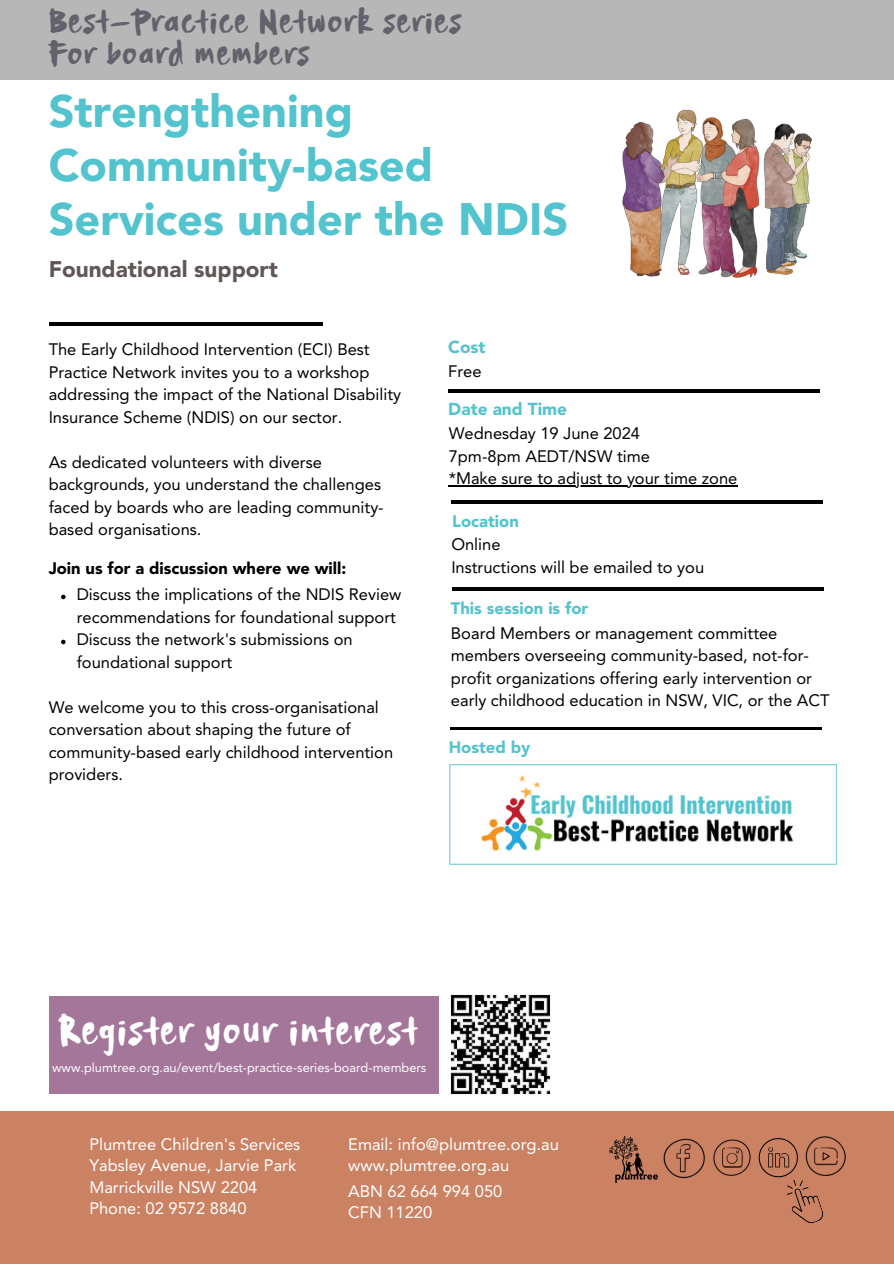
<style>
.page{position:relative;width:894px;height:1264px;background:#fff}
.page>*{position:absolute;margin:0;border:0;box-sizing:border-box;transform-origin:0 0}
.t1{font:900 45px/54px "Avenir LT Std";color:#53c3ce}
.t2{font:28.5px "Ashleigh Steel";color:#fff}
.t3{font:24px/32.7px "Ashleigh Steel";color:#62626c}
.t4{font:900 22.5px "Avenir LT Std";color:#605857}
.t5{font:900 17.25px "Avenir LT Std";color:#53c3ce}
.t6{font:900 16.65px "Avenir LT Std";color:#53c3ce}
.t7{font:16.5px/22.5px "Avenir LT Std";color:#000}
.t8{font:16.5px/21.5px "Avenir LT Std";color:#fff}
.t9{font:900 16.5px "Avenir LT Std";color:#000}
.t10{font:12.75px "Avenir LT Std";color:#fff}
</style>
<div class="page">
<div style="left:0;top:0;width:893px;height:80px;background:#b7b7b7"></div>
<hr style="left:49px;top:323px;width:273px;height:2px;background:#000">
<div style="left:0;top:1110px;width:893px;height:153px;background:#cb8263"></div>
<div style="left:49px;top:996px;width:390px;height:97px;background:#a3769a"></div>
<img style="left:622px;top:109px;width:190px;height:169px">
<img style="left:758px;top:1138px;width:40px;height:40px">
<img style="left:663px;top:1138px;width:42px;height:41px">
<img style="left:805px;top:1136px;width:41px;height:40px">
<img style="left:713px;top:1139px;width:38px;height:37px">
<svg style="left:787px;top:1180px;width:36px;height:44px"></svg>
<img style="left:609px;top:1136px;width:48px;height:46px">
<hr style="left:448px;top:389px;width:371px;height:3px;background:#000">
<hr style="left:456px;top:485px;width:281px;height:1px;background:#000">
<hr style="left:451px;top:501px;width:371px;height:2px;background:#000">
<hr style="left:452px;top:587px;width:371px;height:3px;background:#000">
<img style="left:449px;top:765px;width:387px;height:99px">
<hr style="left:450px;top:727px;width:370px;height:3px;background:#000">
<img style="left:450px;top:994px;width:101px;height:101px">
<svg style="left:61px;top:594px;width:5px;height:5px"></svg>
<svg style="left:61px;top:639px;width:5px;height:5px"></svg>
<p class="t3" style="left:49px;top:6px;width:415px">Best-Practice Network series<br>For board members</p>
<h4 class="t1" style="left:49px;top:89px;width:521px">Strengthening<br>Community-based<br>Services under the NDIS</h4>
<h5 class="t4" style="left:49px;top:259px;width:231px">Foundational support</h5>
<h5 class="t7" style="left:49px;top:340px;width:354px">The Early Childhood Intervention (ECI) Best Practice Network invites you to a workshop addressing the impact of the National Disability Insurance Scheme (NDIS) on our sector.</h5>
<h5 class="t7" style="left:49px;top:452px;width:336px">As dedicated volunteers with diverse backgrounds, you understand the challenges faced by boards who are leading community&shy;based organisations.</h5>
<h5 class="t9" style="left:49px;top:561px;width:299px">Join us for a discussion where we will:</h5>
<h5 class="t7" style="left:77px;top:585px;width:326px">Discuss the implications of the NDIS Review recommendations for foundational support</h5>
<h5 class="t7" style="left:77px;top:630px;width:277px">Discuss the network's submissions on foundational support</h5>
<h5 class="t7" style="left:49px;top:697px;width:346px">We welcome you to this cross-organisational conversation about shaping the future of community-based early childhood intervention providers.</h5>
<h5 class="t5" style="left:448px;top:340px;width:39px">Cost</h5>
<h5 class="t7" style="left:448px;top:362px;width:35px">Free</h5>
<h5 class="t5" style="left:448px;top:402px;width:120px">Date and Time</h5>
<h5 class="t7" style="left:448px;top:424px;width:290px">Wednesday 19 June 2024<br>7pm-8pm AEDT/NSW time<br>*Make sure to adjust to your time zone</h5>
<h2 class="t6" style="left:452px;top:514px;width:68px">Location</h2>
<p class="t7" style="left:451px;top:535px;width:254px">Online<br>Instructions will be emailed to you</p>
<p class="t6" style="left:451px;top:601px;width:139px">This session is for</p>
<p class="t7" style="left:451px;top:623px;width:380px">Board Members or management committee members overseeing community-based, not-for&shy;profit organizations offering early intervention or early childhood education in NSW, VIC, or the ACT</p>
<h5 class="t6" style="left:448px;top:740px;width:83px">Hosted by</h5>
<p class="t2" style="left:59px;top:1015px;width:361px">Register your interest</p>
<p class="t10" style="left:52px;top:1062px;width:375px">www.plumtree.org.au/event/best-practice-series-board-members</p>
<p class="t8" style="left:89px;top:1134px;width:212px">Plumtree Children's Services<br>Yabsley Avenue, Jarvie Park<br>Marrickville NSW 2204<br>Phone: 02 9572 8840</p>
<p class="t8" style="left:348px;top:1135px;width:212px">Email: info@plumtree.org.au www.plumtree.org.au</p>
<p class="t8" style="left:348px;top:1181px;width:156px">ABN 62 664 994 050<br>CFN 11220</p>
</div>
